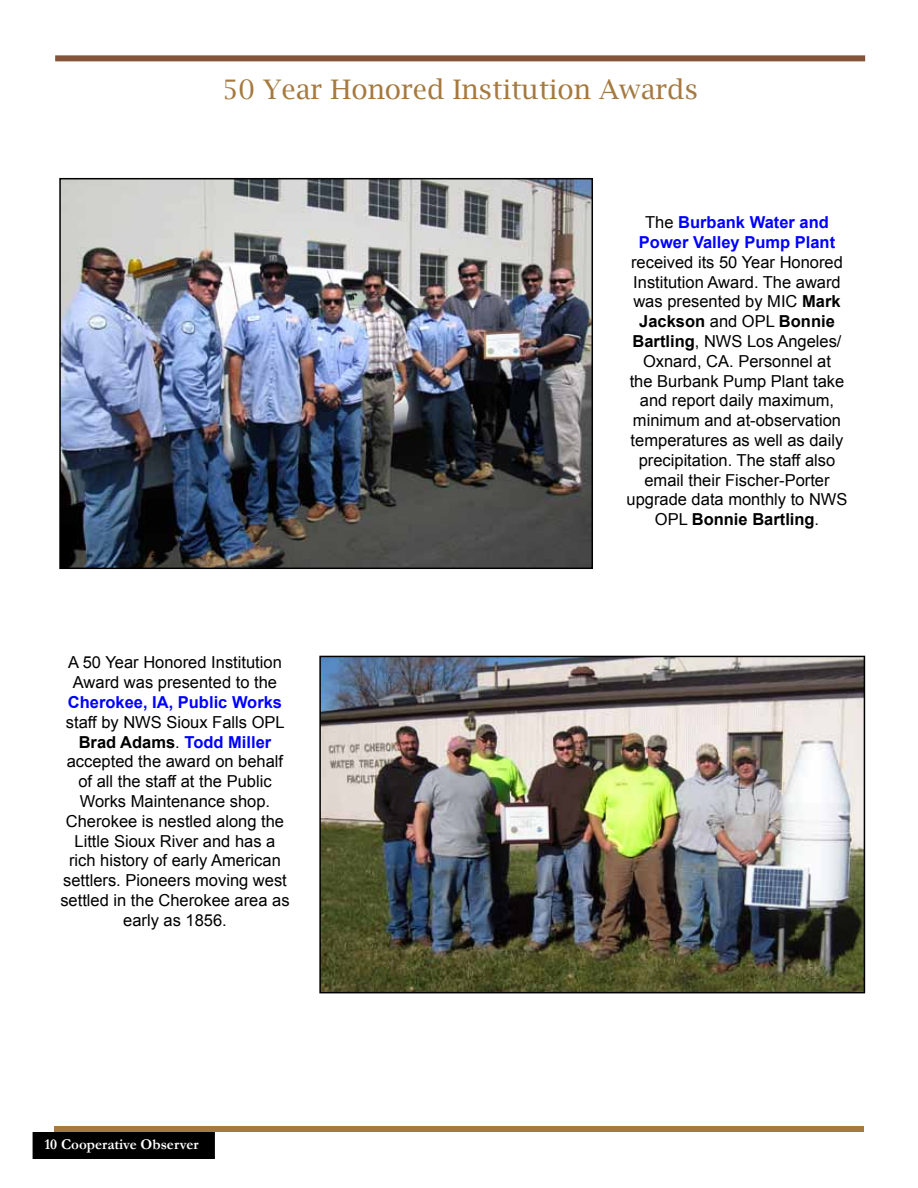
<style>
.page{position:relative;width:918px;height:1188px;background:#fff}
.page>*{position:absolute;margin:0;border:0;box-sizing:border-box;transform-origin:0 0}
.t1{font:27px "Lucida Bright";color:#a5793f}
.t2{font:16.5px/19.8px "Arial";color:#000;text-align:center}
.t3{font:700 16.5px/19.8px "Arial";color:#00f;text-align:center}
.t4{font:700 15px "Garamond";color:#fff}
.s1{font-weight:700}
.s2{font-weight:700;color:#00f}
.s3{font-weight:400;color:#000}
</style>
<div class="page">
<div style="left:33px;top:1133px;width:181px;height:25px;background:#000"></div>
<div style="left:33px;top:1132px;width:182px;height:27px;border:2px solid #000"></div>
<div style="left:54px;top:1126px;width:810px;height:6px;background:#a5793f"></div>
<img style="left:62px;top:181px;width:528px;height:385px">
<div style="left:59px;top:178px;width:534px;height:391px;border:2px solid #000"></div>
<img style="left:322px;top:659px;width:540px;height:331px">
<div style="left:319px;top:656px;width:546px;height:337px;border:2px solid #000"></div>
<div style="left:55px;top:55px;width:810px;height:6px;background:#845339"></div>
<h1 class="t1" style="left:222px;top:74px;width:478px">50 Year Honored Institution Awards</h1>
<p class="t2" style="left:68px;top:653px;width:215px;text-align:left">A 50 Year Honored Institution<br>Award was presented to the</p>
<p class="t3" style="left:68px;top:693px;width:216px">Cherokee, IA, Public Works</p>
<p class="t2" style="left:60px;top:712px;width:231px">staff by NWS Sioux Falls OPL<br><span class="s1">Brad Adams</span>. <span class="s2">Todd Miller </span>accepted the award on behalf of all the staff at the Public<br>Works Maintenance shop.<br>Cherokee is nestled along the<br>Little Sioux River and has a rich history of early American settlers. Pioneers moving west settled in the Cherokee area as early as 1856.</p>
<p class="t4" style="left:44px;top:1134px;width:156px">10 Cooperative Observer</p>
<p class="t3" style="left:639px;top:213px;width:198px"><span class="s3">The</span> Burbank Water and<br>Power Valley Pump Plant</p>
<p class="t2" style="left:627px;top:252px;width:223px">received its 50 Year Honored<br>Institution Award. The award was presented by MIC <span class="s1">Mark<br>Jackson</span> and OPL <span class="s1">Bonnie<br>Bartling</span>, NWS Los Angeles/<br>Oxnard, CA. Personnel at<br>the Burbank Pump Plant take and report daily maximum, minimum and at-observation temperatures as well as daily precipitation. The staff also email their Fischer-Porter upgrade data monthly to NWS<br>OPL <span class="s1">Bonnie Bartling</span>.</p>
</div>
